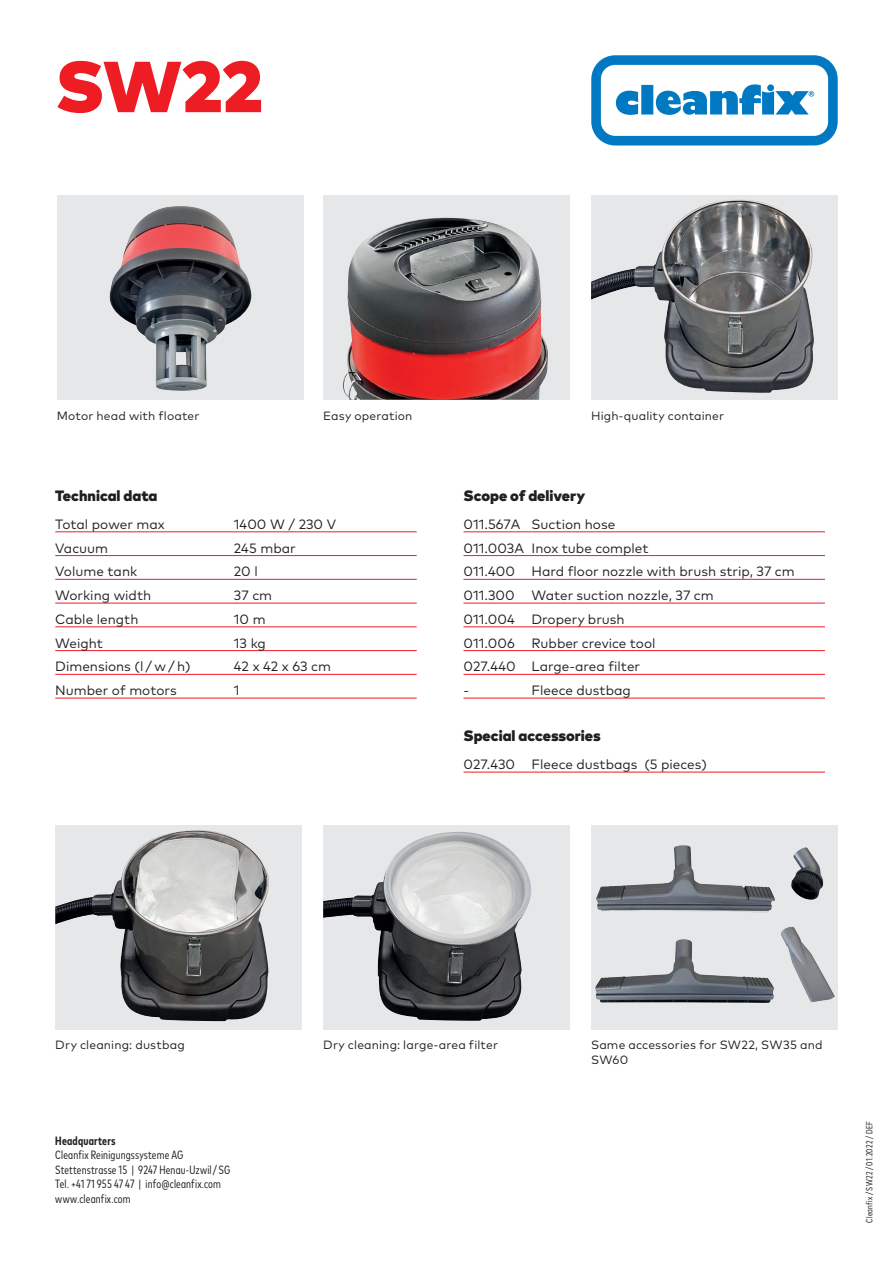
<style>
.page{position:relative;width:893px;height:1263px;background:#fff}
.page>*{position:absolute;margin:0;border:0;box-sizing:border-box;transform-origin:0 0}
.t1{font:900 72px "Mark W1 G";color:#ee1d23}
.t2{font:900 15px "Mark W1 G";color:#231f20}
.t3{font:13.5px/23.7px "Mark W1 G";color:#231f20}
.t4{font:12px/14.4px "Mark W1 G";letter-spacing:.015em;color:#231f20}
.t5{font:condensed 12px/14.4px "Mark W1 G";letter-spacing:.015em;color:#231f20}
.t6{font:700 condensed 12px "Mark W1 G";letter-spacing:.015em;color:#231f20}
.t7{font:condensed 9px "Mark W1 G";letter-spacing:.025em;color:#231f20}
</style>
<div class="page">
<svg style="left:591px;top:55px;width:247px;height:90px"></svg>
<div style="left:323px;top:825px;width:247px;height:204px;background:#e6e7e9"></div>
<img style="left:323px;top:832px;width:208px;height:189px">
<div style="left:591px;top:825px;width:247px;height:204px;background:#e6e7e9"></div>
<div style="left:57px;top:196px;width:246px;height:204px;background:#e6e7e9"></div>
<img style="left:109px;top:206px;width:142px;height:185px">
<div style="left:323px;top:196px;width:247px;height:204px;background:#e6e7e9"></div>
<img style="left:343px;top:217px;width:205px;height:183px">
<div style="left:591px;top:196px;width:247px;height:204px;background:#e6e7e9"></div>
<img style="left:591px;top:200px;width:223px;height:193px">
<div style="left:55px;top:825px;width:247px;height:204px;background:#e6e7e9"></div>
<img style="left:55px;top:830px;width:214px;height:191px">
<img style="left:791px;top:847px;width:32px;height:53px">
<img style="left:781px;top:927px;width:54px;height:76px">
<img style="left:596px;top:845px;width:86px;height:66px">
<img style="left:595px;top:939px;width:179px;height:64px">
<hr style="left:55px;top:531px;width:362px;height:1px;background:#ee1d23">
<hr style="left:55px;top:555px;width:362px;height:1px;background:#ee1d23">
<hr style="left:55px;top:579px;width:362px;height:1px;background:#ee1d23">
<hr style="left:55px;top:603px;width:362px;height:1px;background:#ee1d23">
<hr style="left:55px;top:626px;width:362px;height:1px;background:#ee1d23">
<hr style="left:55px;top:650px;width:362px;height:1px;background:#ee1d23">
<hr style="left:55px;top:674px;width:362px;height:1px;background:#ee1d23">
<hr style="left:55px;top:698px;width:362px;height:1px;background:#ee1d23">
<hr style="left:463px;top:531px;width:362px;height:1px;background:#ee1d23">
<hr style="left:463px;top:555px;width:362px;height:1px;background:#ee1d23">
<hr style="left:463px;top:579px;width:362px;height:1px;background:#ee1d23">
<hr style="left:463px;top:603px;width:362px;height:1px;background:#ee1d23">
<hr style="left:463px;top:626px;width:362px;height:1px;background:#ee1d23">
<hr style="left:463px;top:650px;width:362px;height:1px;background:#ee1d23">
<hr style="left:463px;top:674px;width:362px;height:1px;background:#ee1d23">
<hr style="left:463px;top:698px;width:362px;height:1px;background:#ee1d23">
<hr style="left:463px;top:772px;width:362px;height:1px;background:#ee1d23">
<h1 class="t1" style="left:55px;top:31px;width:209px">SW22</h1>
<p class="t4" style="left:57px;top:408px;width:144px">Motor head with floater</p>
<p class="t4" style="left:323px;top:408px;width:91px">Easy operation</p>
<p class="t4" style="left:591px;top:408px;width:135px">High-quality container</p>
<p class="t2" style="left:55px;top:484px;width:104px">Technical data</p>
<p class="t3" style="left:55px;top:511px;width:111px">Total power max</p>
<p class="t3" style="left:234px;top:511px;width:104px">1400 W / 230 V</p>
<p class="t3" style="left:55px;top:535px;width:54px">Vacuum</p>
<p class="t3" style="left:234px;top:535px;width:63px">245 mbar</p>
<p class="t3" style="left:55px;top:559px;width:83px">Volume tank</p>
<p class="t3" style="left:234px;top:559px;width:25px">20 l</p>
<p class="t3" style="left:55px;top:583px;width:97px">Working width</p>
<p class="t3" style="left:234px;top:583px;width:40px">37 cm</p>
<p class="t3" style="left:55px;top:606px;width:85px">Cable length</p>
<p class="t3" style="left:234px;top:606px;width:33px">10 m</p>
<p class="t3" style="left:55px;top:630px;width:49px">Weight</p>
<p class="t3" style="left:234px;top:630px;width:34px">13 kg</p>
<p class="t3" style="left:55px;top:654px;width:137px">Dimensions (l / w / h)</p>
<p class="t3" style="left:234px;top:654px;width:99px">42 x 42 x 63 cm</p>
<p class="t3" style="left:55px;top:678px;width:123px">Number of motors</p>
<p class="t3" style="left:234px;top:678px;width:7px">1</p>
<p class="t2" style="left:463px;top:484px;width:123px">Scope of delivery</p>
<p class="t3" style="left:463px;top:511px;width:333px">011.567A Suction hose<br>011.003A Inox tube complet<br>011.400 Hard floor nozzle with brush strip, 37 cm<br>011.300 Water suction nozzle, 37 cm<br>011.004 Dropery brush<br>011.006 Rubber crevice tool<br>027.440 Large-area filter<br>-</p>
<p class="t3" style="left:531px;top:678px;width:101px">Fleece dustbag</p>
<p class="t2" style="left:463px;top:724px;width:139px">Special accessories</p>
<p class="t3" style="left:463px;top:752px;width:245px">027.430 Fleece dustbags (5 pieces)</p>
<p class="t4" style="left:55px;top:1037px;width:131px">Dry cleaning: dustbag</p>
<p class="t6" style="left:55px;top:1132px;width:62px">Headquarters</p>
<p class="t5" style="left:55px;top:1147px;width:177px">Cleanfix Reinigungssysteme AG Stettenstrasse 15 | 9247 Henau-Uzwil / SG Tel. +41 71 955 47 47 | info@cleanfix.com www.cleanfix.com</p>
<p class="t4" style="left:323px;top:1037px;width:176px">Dry cleaning: large-area filter</p>
<p class="t4" style="left:591px;top:1037px;width:233px">Same accessories for SW22, SW35 and<br>SW60</p>
<p class="t7" style="left:863px;top:1222px;width:102px;rotate:-90deg">Cleanfix / SW22 / 01.2022 / DEF</p>
</div>
